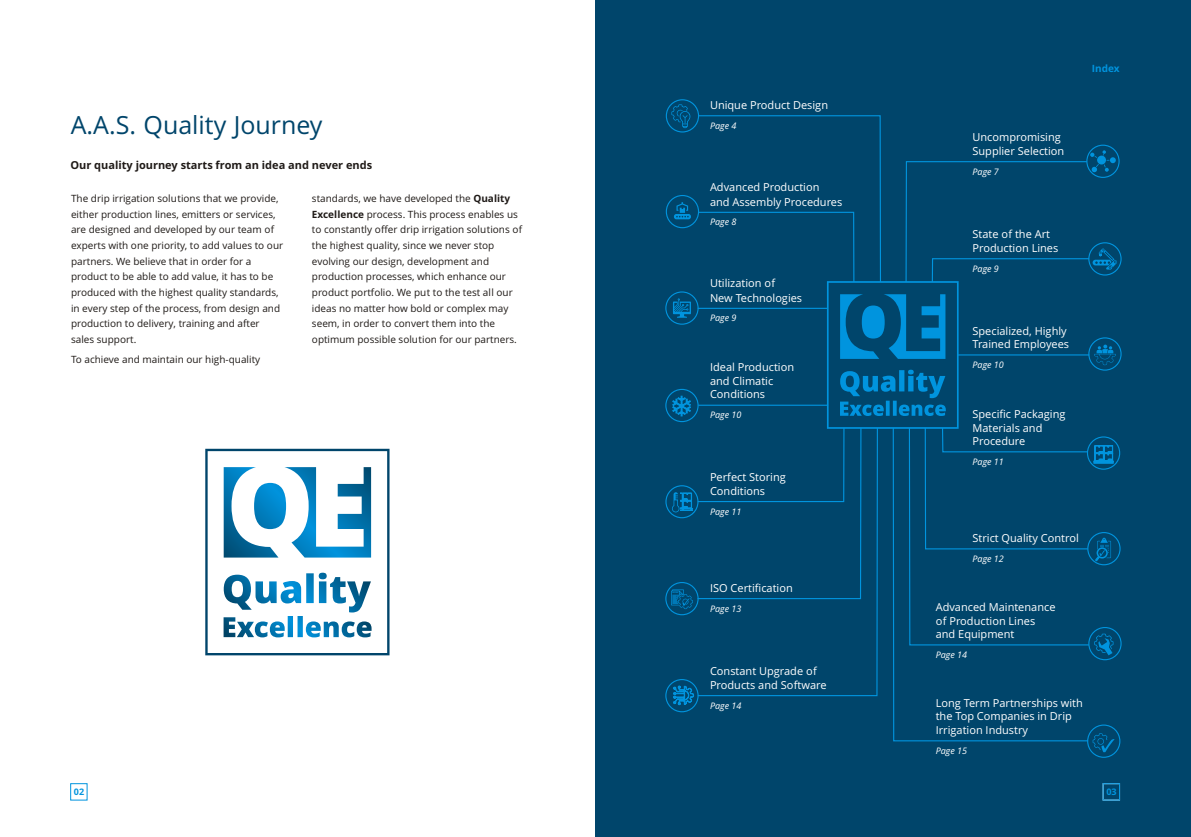
<style>
.page{position:relative;width:1191px;height:837px;background:#fff}
.page>*{position:absolute;margin:0;border:0;box-sizing:border-box;transform-origin:0 0}
.t1{font:25px "Open Sans";color:#00456b}
.t2{font:11px/13.5px "Open Sans";color:#fff}
.t3{font:700 11px "Open Sans";color:#1f1a17}
.t4{font:10px "Open Sans";color:#1f1a17}
.t5{font:700 10px "Open Sans";color:#0094de}
.t6{font:italic 9px "Open Sans";color:#fff}
.t7{font:700 9px "Open Sans";color:#0094de}
.s1{font-weight:700}
</style>
<div class="page">
<div style="left:70px;top:783px;width:17px;height:17px;border:1px solid #0094de"></div>
<svg style="left:205px;top:449px;width:185px;height:206px"></svg>
<div style="left:595px;top:0;width:596px;height:837px;background:#00456b"></div>
<div style="left:1103px;top:783px;width:17px;height:17px;border:1px solid #0094de"></div>
<svg style="left:699px;top:609px;width:179px;height:88px"></svg>
<svg style="left:893px;top:609px;width:196px;height:133px"></svg>
<div style="left:665px;top:582px;width:34px;height:33px;border:1px solid #0094de;border-radius:50%"></div>
<div style="left:666px;top:99px;width:33px;height:34px;border:1px solid #0094de;border-radius:50%"></div>
<div style="left:665px;top:291px;width:34px;height:34px;border:1px solid #0094de;border-radius:50%"></div>
<div style="left:665px;top:389px;width:34px;height:33px;border:1px solid #0094de;border-radius:50%"></div>
<div style="left:665px;top:485px;width:34px;height:33px;border:1px solid #0094de;border-radius:50%"></div>
<svg style="left:673px;top:686px;width:21px;height:19px"></svg>
<div style="left:665px;top:679px;width:34px;height:33px;border:1px solid #0094de;border-radius:50%"></div>
<div style="left:1088px;top:337px;width:34px;height:34px;border:1px solid #0094de;border-radius:50%"></div>
<div style="left:1087px;top:532px;width:34px;height:33px;border:1px solid #0094de;border-radius:50%"></div>
<div style="left:1088px;top:627px;width:34px;height:33px;border:1px solid #0094de;border-radius:50%"></div>
<svg style="left:1094px;top:634px;width:20px;height:21px"></svg>
<svg style="left:1093px;top:733px;width:21px;height:19px"></svg>
<div style="left:1087px;top:725px;width:33px;height:33px;border:1px solid #0094de;border-radius:50%"></div>
<svg style="left:1086px;top:145px;width:34px;height:33px"></svg>
<div style="left:666px;top:195px;width:33px;height:33px;border:1px solid #0094de;border-radius:50%"></div>
<div style="left:1088px;top:242px;width:34px;height:34px;border:1px solid #0094de;border-radius:50%"></div>
<div style="left:1087px;top:436px;width:33px;height:34px;border:1px solid #0094de;border-radius:50%"></div>
<svg style="left:671px;top:104px;width:446px;height:505px"></svg>
<h1 class="t1" style="left:71px;top:115px;width:253px">A.A.S. Quality Journey</h1>
<p class="t3" style="left:70px;top:161px;width:303px">Our quality journey starts from an idea and never ends</p>
<p class="t4" style="left:71px;top:194px;width:209px">The drip irrigation solutions that we provide,</p>
<p class="t4" style="left:312px;top:194px;width:200px">standards, we have developed the <span class="s1">Quality</span></p>
<p class="t4" style="left:71px;top:210px;width:206px">either production lines, emitters or services,</p>
<p class="t4" style="left:312px;top:210px;width:207px"><span class="s1">Excellence</span> process. This process enables us</p>
<p class="t4" style="left:71px;top:226px;width:205px">are designed and developed by our team of</p>
<p class="t4" style="left:312px;top:226px;width:212px">to constantly offer drip irrigation solutions of</p>
<p class="t4" style="left:71px;top:241px;width:214px">experts with one priority, to add values to our</p>
<p class="t4" style="left:312px;top:241px;width:184px">the highest quality, since we never stop</p>
<p class="t4" style="left:71px;top:257px;width:182px">partners. We believe that in order for a</p>
<p class="t4" style="left:312px;top:257px;width:179px">evolving our design, development and</p>
<p class="t4" style="left:71px;top:273px;width:204px">product to be able to add value, it has to be</p>
<p class="t4" style="left:312px;top:273px;width:195px">production processes, which enhance our</p>
<p class="t4" style="left:71px;top:288px;width:209px">produced with the highest quality standards,</p>
<p class="t4" style="left:312px;top:288px;width:202px">product portfolio. We put to the test all our</p>
<p class="t4" style="left:71px;top:304px;width:211px">in every step of the process, from design and</p>
<p class="t4" style="left:312px;top:304px;width:198px">ideas no matter how bold or complex may</p>
<p class="t4" style="left:71px;top:320px;width:190px">production to delivery, training and after</p>
<p class="t4" style="left:312px;top:320px;width:185px">seem, in order to convert them into the</p>
<p class="t4" style="left:71px;top:335px;width:67px">sales support.</p>
<p class="t4" style="left:312px;top:335px;width:207px">optimum possible solution for our partners.</p>
<p class="t4" style="left:71px;top:356px;width:191px">To achieve and maintain our high-quality</p>
<p class="t7" style="left:74px;top:788px;width:12px">02</p>
<p class="t2" style="left:710px;top:99px;width:120px">Unique Product Design</p>
<p class="t6" style="left:710px;top:122px;width:28px">Page 4</p>
<p class="t2" style="left:710px;top:180px;width:134px;line-height:15px">Advanced Production<br>and Assembly Procedures</p>
<p class="t6" style="left:710px;top:219px;width:28px">Page 8</p>
<p class="t2" style="left:710px;top:276px;width:94px;line-height:15px">Utilization of<br>New Technologies</p>
<p class="t6" style="left:710px;top:314px;width:28px">Page 9</p>
<p class="t2" style="left:710px;top:362px;width:86px">Ideal Production and Climatic<br>Conditions</p>
<p class="t6" style="left:710px;top:411px;width:33px">Page 10</p>
<p class="t2" style="left:710px;top:472px;width:77px">Perfect Storing<br>Conditions</p>
<p class="t6" style="left:710px;top:508px;width:33px">Page 11</p>
<p class="t2" style="left:710px;top:583px;width:84px">ISO Certification</p>
<p class="t6" style="left:710px;top:605px;width:33px">Page 13</p>
<p class="t2" style="left:710px;top:666px;width:118px">Constant Upgrade of<br>Products and Software</p>
<p class="t6" style="left:710px;top:702px;width:33px">Page 14</p>
<p class="t5" style="left:1092px;top:64px;width:29px">Index</p>
<p class="t2" style="left:972px;top:131px;width:93px">Uncompromising<br>Supplier Selection</p>
<p class="t6" style="left:972px;top:168px;width:28px">Page 7</p>
<p class="t2" style="left:972px;top:229px;width:87px">State of the Art<br>Production Lines</p>
<p class="t6" style="left:972px;top:265px;width:28px">Page 9</p>
<p class="t2" style="left:972px;top:325px;width:98px">Specialized, Highly<br>Trained Employees</p>
<p class="t6" style="left:972px;top:361px;width:33px">Page 10</p>
<p class="t2" style="left:972px;top:408px;width:95px">Specific Packaging<br>Materials and<br>Procedure</p>
<p class="t6" style="left:972px;top:458px;width:33px">Page 11</p>
<p class="t2" style="left:972px;top:532px;width:108px">Strict Quality Control</p>
<p class="t6" style="left:972px;top:555px;width:33px">Page 12</p>
<p class="t2" style="left:936px;top:602px;width:121px">Advanced Maintenance of Production Lines and Equipment</p>
<p class="t6" style="left:936px;top:651px;width:33px">Page 14</p>
<p class="t2" style="left:936px;top:697px;width:149px">Long Term Partnerships with the Top Companies in Drip<br>Irrigation Industry</p>
<p class="t6" style="left:936px;top:747px;width:33px">Page 15</p>
<p class="t7" style="left:1106px;top:788px;width:12px">03</p>
</div>
